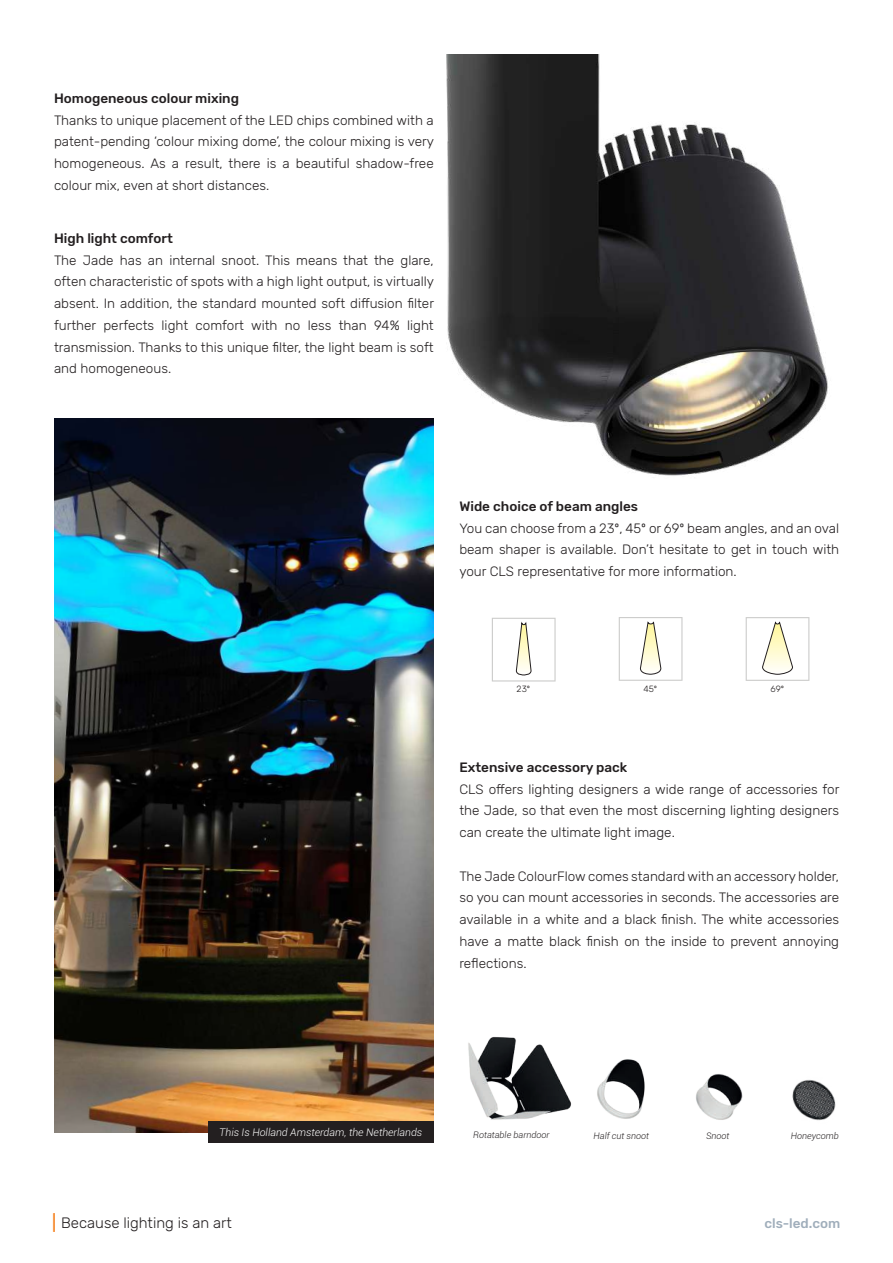
<style>
.page{position:relative;width:893px;height:1263px;background:#fff}
.page>*{position:absolute;margin:0;border:0;box-sizing:border-box;transform-origin:0 0}
.t1{font:300 27px "Rubik";color:#f58220}
.t2{font:300 15px "Rubik";color:#231f20}
.t3{font:300 13.5px/21.8px "Rubik";color:#231f20;text-align:justify}
.t4{font:500 13.5px "Rubik";color:#231f20}
.t5{font:500 13.5px "Rubik";color:#a0aebb}
.t6{font:italic 300 10.5px "Roboto";color:#fff}
.t7{font:italic 300 9px "Roboto";color:#231f20}
.t8{font:300 9px "Rubik";color:#231f20}
</style>
<div class="page">
<img style="left:54px;top:419px;width:380px;height:713px">
<div style="left:208px;top:1121px;width:226px;height:22px;background:#231f20"></div>
<img style="left:792px;top:1080px;width:44px;height:41px">
<img style="left:597px;top:1059px;width:48px;height:60px">
<img style="left:696px;top:1074px;width:47px;height:46px">
<img style="left:468px;top:1037px;width:103px;height:83px">
<svg style="left:492px;top:618px;width:64px;height:63px"></svg>
<svg style="left:746px;top:617px;width:63px;height:64px"></svg>
<svg style="left:619px;top:617px;width:63px;height:64px"></svg>
<img style="left:390px;top:54px;width:438px;height:431px">
<p class="t4" style="left:54px;top:91px;width:186px">Homogeneous colour mixing</p>
<p class="t3" style="left:54px;top:110px;width:382px">Thanks to unique placement of the LED chips combined with a patent-pending ‘colour mixing dome’, the colour mixing is very homogeneous. As a result, there is a beautiful shadow-free colour mix, even at short distances.</p>
<p class="t4" style="left:54px;top:230px;width:120px">High light comfort</p>
<p class="t3" style="left:54px;top:249px;width:382px">The Jade has an internal snoot. This means that the glare, often characteristic of spots with a high light output, is virtually absent. In addition, the standard mounted soft diffusion filter further perfects light comfort with no less than 94% light transmission. Thanks to this unique filter, the light beam is soft and homogeneous.</p>
<p class="t4" style="left:459px;top:498px;width:180px">Wide choice of beam angles</p>
<p class="t3" style="left:459px;top:517px;width:381px">You can choose from a 23º, 45º or 69º beam angles, and an oval beam shaper is available. Don’t hesitate to get in touch with your CLS representative for more information.</p>
<p class="t8" style="left:517px;top:684px;width:15px">23º</p>
<p class="t8" style="left:643px;top:684px;width:15px">45º</p>
<p class="t8" style="left:770px;top:684px;width:15px">69º</p>
<p class="t4" style="left:459px;top:759px;width:169px">Extensive accessory pack</p>
<p class="t3" style="left:459px;top:778px;width:382px">CLS offers lighting designers a wide range of accessories for the Jade, so that even the most discerning lighting designers can create the ultimate light image.</p>
<p class="t3" style="left:459px;top:865px;width:381px">The Jade ColourFlow comes standard with an accessory holder, so you can mount accessories in seconds. The accessories are available in a white and a black finish. The white accessories have a matte black finish on the inside to prevent annoying reflections.</p>
<p class="t6" style="left:219px;top:1125px;width:205px">This Is Holland Amsterdam, the Netherlands</p>
<p class="t7" style="left:473px;top:1128px;width:78px">Rotatable barndoor</p>
<p class="t7" style="left:594px;top:1129px;width:57px">Half cut snoot</p>
<p class="t7" style="left:706px;top:1129px;width:25px">Snoot</p>
<p class="t7" style="left:791px;top:1129px;width:49px">Honeycomb</p>
<h1 class="t1" style="left:51px;top:1207px;width:8px">I</h1>
<p class="t5" style="left:764px;top:1215px;width:78px">cls-led.com</p>
<p class="t2" style="left:61px;top:1214px;width:172px">Because lighting is an art</p>
</div>
